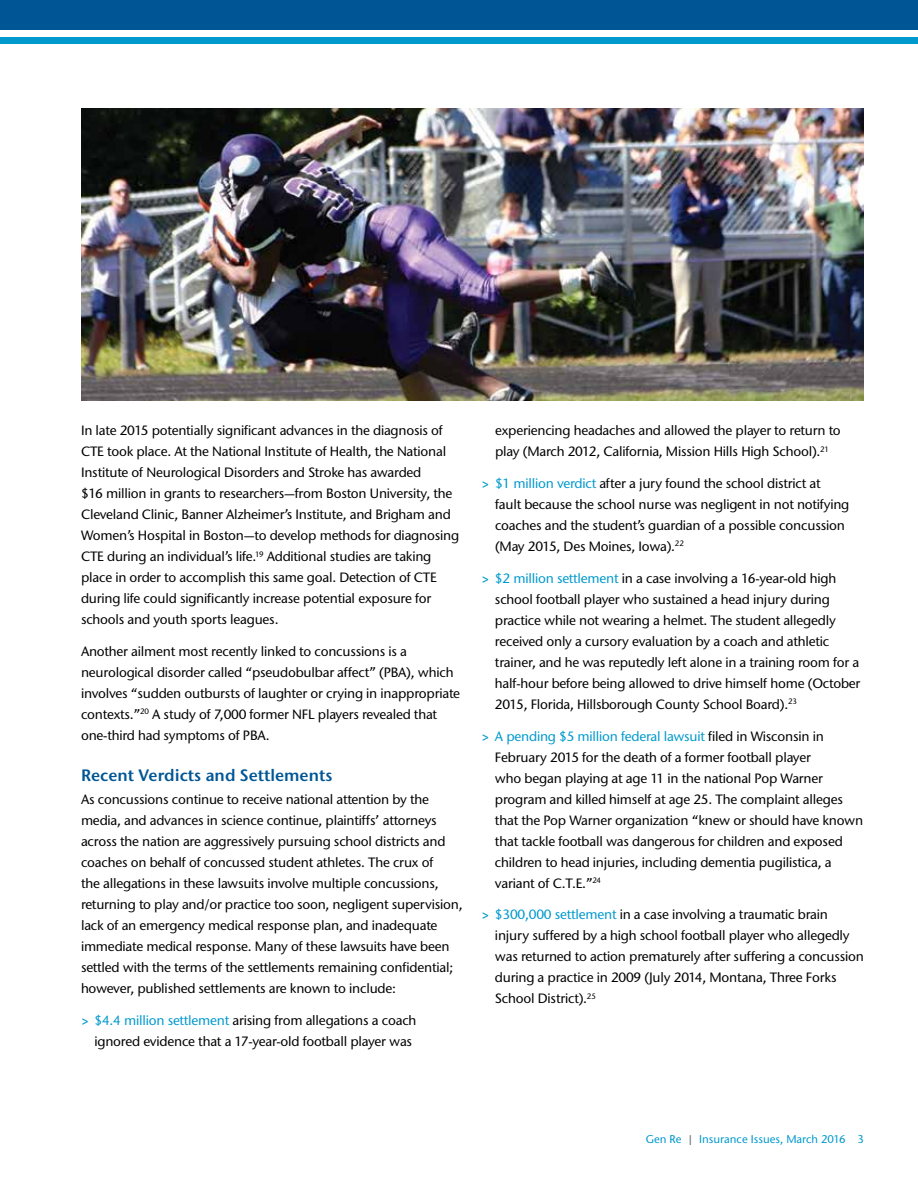
<style>
.page{position:relative;width:918px;height:1188px;background:#fff}
.page>*{position:absolute;margin:0;border:0;box-sizing:border-box;transform-origin:0 0}
.t1{font:600 16.5px "Stone Sans GC Re";color:#005695}
.t2{font:13.5px/21px "Stone Sans GC Re";letter-spacing:-.015em;color:#000}
.t3{font:11.25px "Stone Sans GC Re";color:#0099cd}
.s1{font-weight:600;color:#0099cd}
.s2{color:#0099cd}
.s3{color:#68737a}
</style>
<div class="page">
<div style="left:0;top:0;width:918px;height:30px;background:#005695"></div>
<div style="left:0;top:37px;width:918px;height:7px;background:#0099cd"></div>
<img style="left:81px;top:108px;width:783px;height:293px">
<p class="t2" style="left:81px;top:420px;width:380px">In late 2015 potentially significant advances in the diagnosis of CTE took place. At the National Institute of Health, the National Institute of Neurological Disorders and Stroke has awarded<br>$16 million in grants to researchers—from Boston University, the Cleveland Clinic, Banner Alzheimer’s Institute, and Brigham and Women’s Hospital in Boston—to develop methods for diagnosing CTE during an individual’s life.<sup>19</sup> Additional studies are taking place in order to accomplish this same goal. Detection of CTE during life could significantly increase potential exposure for schools and youth sports leagues.</p>
<p class="t2" style="left:81px;top:641px;width:381px">Another ailment most recently linked to concussions is a neurological disorder called “pseudobulbar affect” (PBA), which involves “sudden outbursts of laughter or crying in inappropriate contexts.”<sup>20</sup> A study of 7,000 former NFL players revealed that one-third had symptoms of PBA.</p>
<p class="t1" style="left:81px;top:765px;width:253px">Recent Verdicts and Settlements</p>
<p class="t2" style="left:81px;top:789px;width:383px">As concussions continue to receive national attention by the media, and advances in science continue, plaintiffs’ attorneys across the nation are aggressively pursuing school districts and coaches on behalf of concussed student athletes. The crux of<br>the allegations in these lawsuits involve multiple concussions, returning to play and/or practice too soon, negligent supervision, lack of an emergency medical response plan, and inadequate immediate medical response. Many of these lawsuits have been settled with the terms of the settlements remaining confidential; however, published settlements are known to include:</p>
<p class="t2" style="left:94px;top:1010px;width:323px;text-indent:-14px"><span class="s1">&gt;</span> <span class="s2">$4.4 million settlement</span> arising from allegations a coach ignored evidence that a 17-year-old football player was</p>
<p class="t2" style="left:495px;top:420px;width:347px">experiencing headaches and allowed the player to return to play (March 2012, California, Mission Hills High School).<sup>21</sup></p>
<p class="t2" style="left:495px;top:473px;width:356px;text-indent:-14px"><span class="s1">&gt;</span> <span class="s2">$1 million verdict</span> after a jury found the school district at fault because the school nurse was negligent in not notifying coaches and the student’s guardian of a possible concussion (May 2015, Des Moines, Iowa).<sup>22</sup></p>
<p class="t2" style="left:495px;top:567px;width:367px;text-indent:-14px"><span class="s1">&gt;</span> <span class="s2">$2 million settlement</span> in a case involving a 16-year-old high school football player who sustained a head injury during practice while not wearing a helmet. The student allegedly received only a cursory evaluation by a coach and athletic trainer, and he was reputedly left alone in a training room for a half-hour before being allowed to drive himself home (October 2015, Florida, Hillsborough County School Board).<sup>23</sup></p>
<p class="t2" style="left:495px;top:725px;width:370px;text-indent:-14px"><span class="s1">&gt;</span> <span class="s2">A pending $5 million federal lawsuit</span> filed in Wisconsin in February 2015 for the death of a former football player<br>who began playing at age 11 in the national Pop Warner program and killed himself at age 25. The complaint alleges that the Pop Warner organization “knew or should have known that tackle football was dangerous for children and exposed children to head injuries, including dementia pugilistica, a variant of C.T.E.”<sup>24</sup></p>
<p class="t2" style="left:495px;top:904px;width:370px;text-indent:-14px"><span class="s1">&gt;</span> <span class="s2">$300,000 settlement</span> in a case involving a traumatic brain injury suffered by a high school football player who allegedly was returned to action prematurely after suffering a concussion during a practice in 2009 (July 2014, Montana, Three Forks School District).<sup>25</sup></p>
<p class="t3" style="left:646px;top:1132px;width:220px">Gen Re <span class="s3">|</span> Insurance Issues, March 2016 3</p>
</div>
